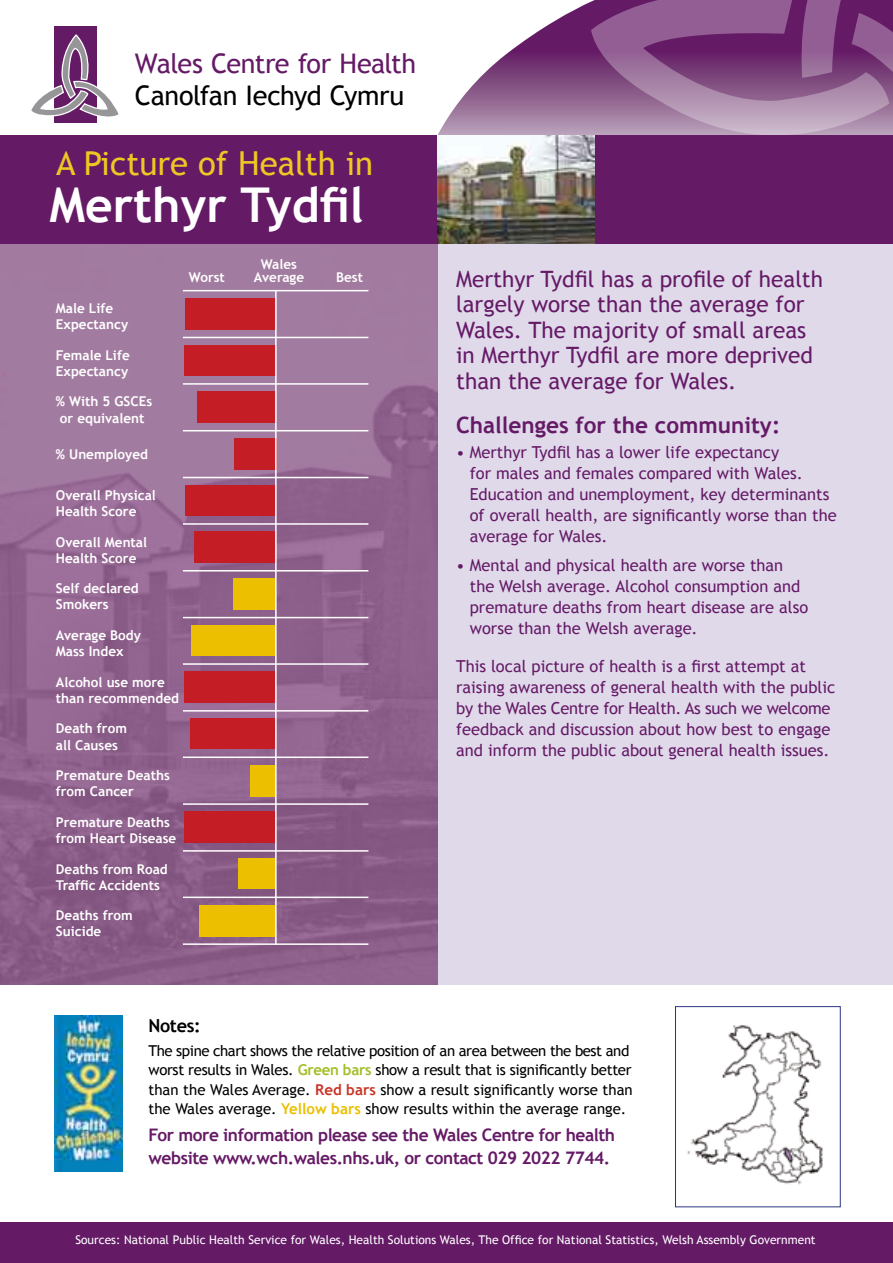
<style>
.page{position:relative;width:893px;height:1263px;background:#fff}
.page>*{position:absolute;margin:0;border:0;box-sizing:border-box;transform-origin:0 0}
.t1{font:700 48px "Trebuchet MS";color:#fff}
.t2{font:33px "Trebuchet MS";color:#eec724}
.t3{font:27px "Trebuchet MS";letter-spacing:-.025em;color:#651a66}
.t4{font:27px "Trebuchet MS";letter-spacing:-.015em;color:#000}
.t5{font:22.5px/25.5px "Trebuchet MS";color:#651a66}
.t6{font:700 22.5px "Trebuchet MS";color:#651a66}
.t7{font:700 18px "Trebuchet MS";letter-spacing:-.02em;color:#000}
.t8{font:700 17.25px/22.5px "Trebuchet MS";letter-spacing:-.025em;color:#651a66}
.t9{font:16.5px/21px "Trebuchet MS";color:#651a66}
.t10{font:15px/19.5px "Trebuchet MS";letter-spacing:-.02em;color:#000}
.t11{font:700 13.5px/16.2px "Trebuchet MS";color:#fff}
.t12{font:12px "Trebuchet MS";color:#fff}
.s1{font-weight:700;color:#a3bf2b}
.s2{font-weight:700;color:#c73728}
.s3{font-weight:700;color:#ecbf00}
</style>
<div class="page">
<div style="left:437px;top:243px;width:456px;height:770px;background:#dfd9ea"></div>
<div style="left:0;top:1220px;width:893px;height:43px;background:#651a66"></div>
<img style="left:0;top:243px;width:437px;height:742px">
<div style="left:0;top:986px;width:893px;height:236px;background:#fff"></div>
<img style="left:54px;top:1015px;width:68px;height:156px">
<img style="left:687px;top:1025px;width:136px;height:160px">
<div style="left:675px;top:1006px;width:166px;height:201px;border:1px solid #2d3582"></div>
<svg style="left:437px;top:1px;width:154px;height:134px"></svg>
<div style="left:55px;top:26px;width:42px;height:97px;background:#651a66"></div>
<svg style="left:31px;top:33px;width:88px;height:90px"></svg>
<svg style="left:591px;top:0;width:302px;height:244px;background:#905f90"></svg>
<div style="left:0;top:135px;width:893px;height:108px;background:#651a66"></div>
<img style="left:437px;top:135px;width:157px;height:108px">
<hr style="left:184px;top:337px;width:184px;height:1px;background:#fff">
<hr style="left:184px;top:383px;width:184px;height:2px;background:#fff">
<hr style="left:184px;top:430px;width:184px;height:1px;background:#fff">
<hr style="left:184px;top:477px;width:184px;height:1px;background:#fff">
<hr style="left:184px;top:523px;width:184px;height:2px;background:#fff">
<hr style="left:184px;top:570px;width:184px;height:1px;background:#fff">
<hr style="left:184px;top:617px;width:184px;height:1px;background:#fff">
<hr style="left:184px;top:663px;width:184px;height:2px;background:#fff">
<hr style="left:184px;top:710px;width:184px;height:1px;background:#fff">
<hr style="left:184px;top:756px;width:184px;height:2px;background:#fff">
<hr style="left:184px;top:803px;width:184px;height:2px;background:#fff">
<hr style="left:184px;top:850px;width:184px;height:2px;background:#fff">
<hr style="left:184px;top:896px;width:184px;height:2px;background:#fff">
<hr style="left:184px;top:943px;width:184px;height:2px;background:#fff">
<div style="left:185px;top:298px;width:91px;height:32px;background:#c51d26"></div>
<div style="left:184px;top:345px;width:92px;height:31px;background:#c51d26"></div>
<div style="left:198px;top:391px;width:78px;height:32px;background:#c51d26"></div>
<div style="left:234px;top:438px;width:42px;height:32px;background:#c51d26"></div>
<div style="left:195px;top:531px;width:81px;height:32px;background:#c51d26"></div>
<div style="left:184px;top:672px;width:92px;height:31px;background:#c51d26"></div>
<div style="left:190px;top:718px;width:86px;height:31px;background:#c51d26"></div>
<div style="left:250px;top:765px;width:26px;height:31px;background:#ecbf00"></div>
<div style="left:185px;top:812px;width:91px;height:31px;background:#c51d26"></div>
<div style="left:185px;top:485px;width:90px;height:31px;background:#c51d26"></div>
<div style="left:234px;top:578px;width:42px;height:32px;background:#ecbf00"></div>
<div style="left:192px;top:625px;width:84px;height:31px;background:#ecbf00"></div>
<div style="left:238px;top:858px;width:38px;height:31px;background:#ecbf00"></div>
<div style="left:199px;top:905px;width:77px;height:31px;background:#ecbf00"></div>
<hr style="left:184px;top:290px;width:184px;height:1px;background:#fff">
<hr style="left:275px;top:291px;width:2px;height:653px;background:#fff">
<h3 class="t3" style="left:135px;top:47px;width:283px">Wales Centre for Health</h3>
<h3 class="t4" style="left:135px;top:80px;width:271px">Canolfan Iechyd Cymru</h3>
<h2 class="t2" style="left:56px;top:144px;width:318px">A Picture of Health in</h2>
<h1 class="t1" style="left:49px;top:175px;width:316px">Merthyr Tydfil</h1>
<p class="t11" style="left:56px;top:300px;width:74px">Male Life<br>Expectancy</p>
<p class="t11" style="left:56px;top:347px;width:75px">Female Life<br>Expectancy</p>
<p class="t11" style="left:56px;top:393px;width:98px;text-align:center">% With 5 GSCEs or equivalent</p>
<p class="t11" style="left:56px;top:447px;width:94px">% Unemployed</p>
<p class="t11" style="left:189px;top:269px;width:38px">Worst</p>
<p class="t11" style="left:56px;top:487px;width:102px">Overall Physical<br>Health Score</p>
<p class="t11" style="left:56px;top:534px;width:93px">Overall Mental<br>Health Score</p>
<p class="t11" style="left:56px;top:580px;width:84px">Self declared<br>Smokers</p>
<p class="t11" style="left:56px;top:627px;width:87px">Average Body<br>Mass Index</p>
<p class="t11" style="left:56px;top:674px;width:125px">Alcohol use more than recommended</p>
<p class="t11" style="left:56px;top:720px;width:73px">Death from all Causes</p>
<p class="t11" style="left:56px;top:767px;width:115px">Premature Deaths from Cancer</p>
<p class="t11" style="left:56px;top:814px;width:122px">Premature Deaths from Heart Disease</p>
<p class="t11" style="left:56px;top:861px;width:113px">Deaths from Road<br>Traffic Accidents</p>
<p class="t11" style="left:56px;top:907px;width:78px">Deaths from<br>Suicide</p>
<p class="t11" style="left:254px;top:258px;width:52px;line-height:12.6px;text-align:center">Wales<br>Average</p>
<p class="t11" style="left:336px;top:269px;width:28px">Best</p>
<h3 class="t5" style="left:456px;top:266px;width:368px">Merthyr Tydfil has a profile of health largely worse than the average for Wales. The majority of small areas in Merthyr Tydfil are more deprived than the average for Wales.</h3>
<h3 class="t6" style="left:456px;top:411px;width:326px">Challenges for the community:</h3>
<p class="t9" style="left:470px;top:442px;width:368px;text-indent:-14px">• Merthyr Tydfil has a lower life expectancy<br>for males and females compared with Wales.<br>Education and unemployment, key determinants of overall health, are significantly worse than the average for Wales.</p>
<p class="t9" style="left:470px;top:555px;width:340px;text-indent:-14px">• Mental and physical health are worse than the Welsh average. Alcohol consumption and premature deaths from heart disease are also worse than the Welsh average.</p>
<p class="t9" style="left:456px;top:656px;width:381px">This local picture of health is a first attempt at raising awareness of general health with the public by the Wales Centre for Health. As such we welcome feedback and discussion about how best to engage and inform the public about general health issues.</p>
<p class="t7" style="left:148px;top:1014px;width:54px">Notes:</p>
<p class="t10" style="left:148px;top:1041px;width:486px">The spine chart shows the relative position of an area between the best and worst results in Wales. <span class="s1">Green bars</span> show a result that is significantly better than the Wales Average. <span class="s2">Red bars</span> show a result significantly worse than the Wales average. <span class="s3">Yellow bars</span> show results within the average range.</p>
<p class="t8" style="left:148px;top:1124px;width:468px">For more information please see the Wales Centre for health website www.wch.wales.nhs.uk, or contact 029 2022 7744.</p>
<p class="t12" style="left:75px;top:1233px;width:742px">Sources: National Public Health Service for Wales, Health Solutions Wales, The Office for National Statistics, Welsh Assembly Government</p>
</div>
